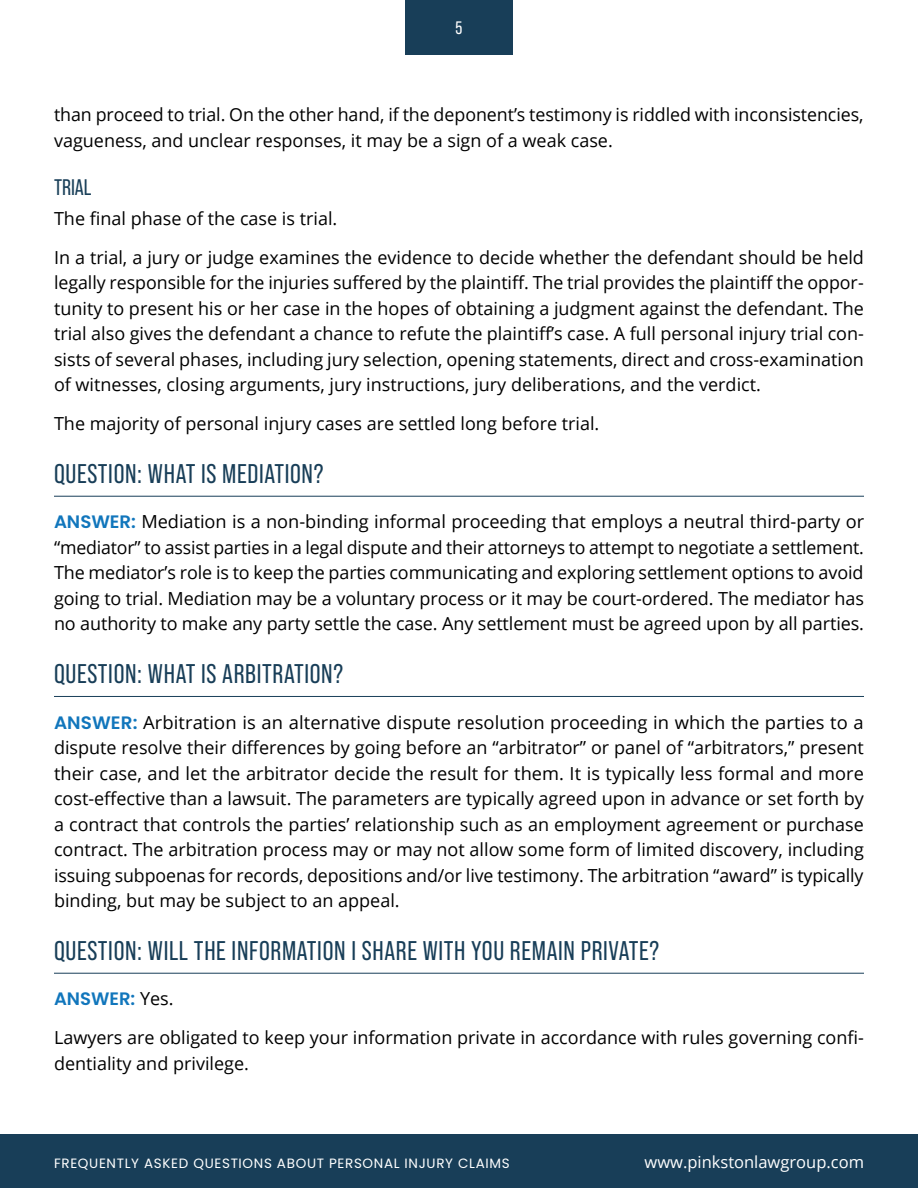
<style>
.page{position:relative;width:918px;height:1188px;background:#fff}
.page>*{position:absolute;margin:0;border:0;box-sizing:border-box;transform-origin:0 0}
.H1_-_Heading_1{font:27px "Bebas Neue Pro";letter-spacing:.025em;color:#183e58}
.H2_-_Heading_2{font:22.5px "Bebas Neue Pro";color:#183e58}
.P1_1_-_Basic_Paragra{font:18px/25.5px "Open Sans";color:#000;text-align:justify}
.P1_1_-_Basic_Paragra-2{font:600 18px "Poppins";color:#1176bc}
.t1{font:18px "Bebas Neue Pro";color:#fff}
.t2{font:16.5px "Open Sans";color:#fff}
.t3{font:13.5px "Poppins";letter-spacing:.05em;color:#fff}
.s1{font-family:"Poppins";font-weight:600;color:#1176bc}
.s2{font-family:"Open Sans";font-weight:400;color:#000}
</style>
<div class="page">
<div style="left:405px;top:0;width:108px;height:54px;background:#183e58"></div>
<div style="left:0;top:1134px;width:918px;height:54px;background:#183e58"></div>
<hr style="left:54px;top:496px;width:810px;height:1px;background:#183e58">
<hr style="left:54px;top:696px;width:810px;height:1px;background:#183e58">
<hr style="left:54px;top:973px;width:810px;height:1px;background:#183e58">
<p class="t1" style="left:456px;top:18px;width:8px">5</p>
<p class="P1_1_-_Basic_Paragra" style="left:54px;top:101px;width:811px">than proceed to trial. On the other hand, if the deponent’s testimony is riddled with inconsistencies, vagueness, and unclear responses, it may be a sign of a weak case.</p>
<p class="H2_-_Heading_2" style="left:54px;top:174px;width:39px">TRIAL</p>
<p class="P1_1_-_Basic_Paragra" style="left:54px;top:205px;width:285px">The final phase of the case is trial.</p>
<p class="P1_1_-_Basic_Paragra" style="left:54px;top:244px;width:812px">In a trial, a jury or judge examines the evidence to decide whether the defendant should be held legally responsible for the injuries suffered by the plaintiff. The trial provides the plaintiff the oppor&shy;tunity to present his or her case in the hopes of obtaining a judgment against the defendant. The trial also gives the defendant a chance to refute the plaintiff’s case. A full personal injury trial con&shy;sists of several phases, including jury selection, opening statements, direct and cross-examination of witnesses, closing arguments, jury instructions, jury deliberations, and the verdict.</p>
<p class="P1_1_-_Basic_Paragra" style="left:54px;top:410px;width:547px">The majority of personal injury cases are settled long before trial.</p>
<p class="H1_-_Heading_1" style="left:54px;top:458px;width:271px">QUESTION: WHAT IS MEDIATION?</p>
<p class="P1_1_-_Basic_Paragra" style="left:54px;top:509px;width:812px"><span class="s1">ANSWER:</span> Mediation is a non-binding informal proceeding that employs a neutral third-party or “mediator” to assist parties in a legal dispute and their attorneys to attempt to negotiate a settlement.<br>The mediator’s role is to keep the parties communicating and exploring settlement options to avoid going to trial. Mediation may be a voluntary process or it may be court-ordered. The mediator has no authority to make any party settle the case. Any settlement must be agreed upon by all parties.</p>
<p class="H1_-_Heading_1" style="left:54px;top:658px;width:291px">QUESTION: WHAT IS ARBITRATION?</p>
<p class="P1_1_-_Basic_Paragra" style="left:54px;top:709px;width:812px"><span class="s1">ANSWER:</span> Arbitration is an alternative dispute resolution proceeding in which the parties to a dispute resolve their differences by going before an “arbitrator” or panel of “arbitrators,” present their case, and let the arbitrator decide the result for them. It is typically less formal and more cost-effective than a lawsuit. The parameters are typically agreed upon in advance or set forth by a contract that controls the parties’ relationship such as an employment agreement or purchase contract. The arbitration process may or may not allow some form of limited discovery, including issuing subpoenas for records, depositions and/or live testimony. The arbitration “award” is typically binding, but may be subject to an appeal.</p>
<p class="H1_-_Heading_1" style="left:54px;top:935px;width:607px">QUESTION: WILL THE INFORMATION I SHARE WITH YOU REMAIN PRIVATE?</p>
<p class="P1_1_-_Basic_Paragra-2" style="left:54px;top:989px;width:121px">ANSWER: <span class="s2">Yes.</span></p>
<p class="P1_1_-_Basic_Paragra" style="left:54px;top:1025px;width:812px">Lawyers are obligated to keep your information private in accordance with rules governing confi&shy;dentiality and privilege.</p>
<p class="t3" style="left:54px;top:1156px;width:457px">FREQUENTLY ASKED QUESTIONS ABOUT PERSONAL INJURY CLAIMS</p>
<p class="t2" style="left:645px;top:1151px;width:221px">www.pinkstonlawgroup.com</p>
</div>
